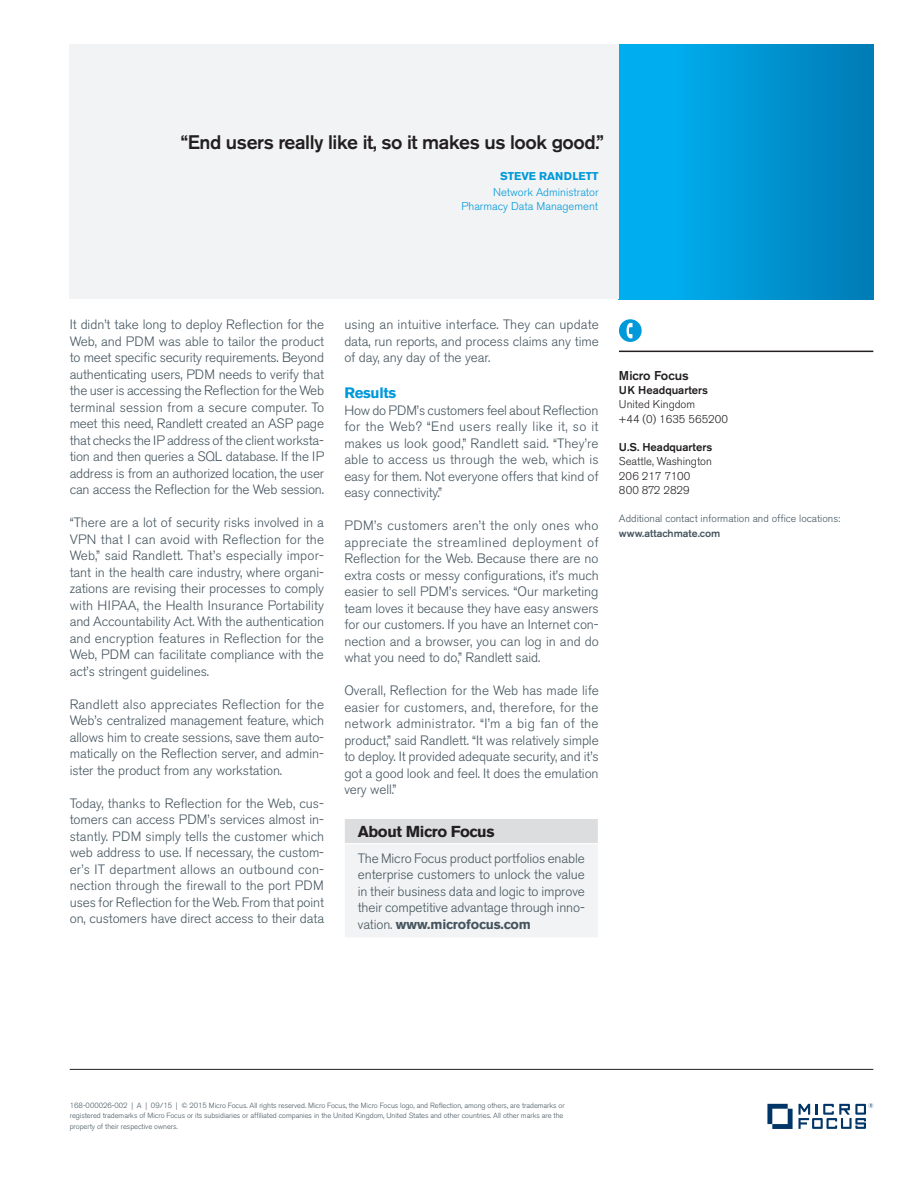
<style>
.page{position:relative;width:918px;height:1188px;background:#fff}
.page>*{position:absolute;margin:0;border:0;box-sizing:border-box;transform-origin:0 0}
.pull_quote_13_16_ali{font:500 19.5px "Akzidenz Grotesk BE";letter-spacing:-.02em;color:#231f20}
.subhead_10_13-black{font:700 15.75px "Akzidenz Grotesk BE";letter-spacing:-.02em;color:#231f20}
.subhead_10_13-red{font:700 15px "Akzidenz Grotesk BE";letter-spacing:-.02em;color:#0099da}
.body_9_11{font:300 13.5px/16.5px "Akzidenz Grotesk BE";letter-spacing:-.005em;color:#45555f;text-align:justify}
.caption_7_9_5_italic{font:300 13.5px/16.5px "Akzidenz Grotesk BE";letter-spacing:-.01em;color:#45555f;text-align:justify}
.caption_7_9_5_bold{font:500 12.75px "Akzidenz Grotesk BE";color:#231f20}
.caption_7_9_5{font:300 11.25px "Akzidenz Grotesk BE";color:#231f20}
.caption_7_9_5-2{font:500 11.25px "Akzidenz Grotesk BE";color:#231f20}
.quote_company_7_5_9{font:300 11.25px "Akzidenz Grotesk BE";color:#0099da}
.quote_title_7_5_11_i{font:300 11.25px "Akzidenz Grotesk BE";color:#0099da}
.quote_name_7_5_11-re{font:700 11.25px "Akzidenz Grotesk BE";color:#0099da}
.caption_7_9_5-3{font:300 10.5px/14.2px "Akzidenz Grotesk BE";color:#45555f}
.mousetype-legal_5_7{font:300 7.5px/10.5px "Akzidenz Grotesk BE";letter-spacing:-.005em;color:#45555f}
.s1{font-weight:700}
.s2{font-weight:500}
</style>
<div class="page">
<hr style="left:619px;top:351px;width:254px;height:1px;background:#231f20">
<div style="left:619px;top:319px;width:23px;height:23px;background:#0099da;border-radius:50%"></div>
<svg style="left:627px;top:323px;width:6px;height:15px"></svg>
<div style="left:619px;top:45px;width:254px;height:254px;background:linear-gradient(to right,#00b6f8,#007cb6)"></div>
<div style="left:70px;top:45px;width:549px;height:254px;background:#f2f3f4"></div>
<hr style="left:70px;top:1069px;width:803px;height:1px;background:#231f20">
<svg style="left:767px;top:1104px;width:26px;height:25px"></svg>
<svg style="left:799px;top:1103px;width:74px;height:26px"></svg>
<div style="left:344px;top:819px;width:254px;height:25px;background:#dcdddf"></div>
<div style="left:344px;top:844px;width:254px;height:94px;background:#f2f3f4"></div>
<svg style="left:344px;top:819px;width:1px;height:25px"></svg>
<hr style="left:344px;top:844px;width:255px;height:1px;background:#fff">
<hr style="left:344px;top:844px;width:1px;height:94px;background:#fff">
<p class="pull_quote_13_16_ali" style="left:181px;top:130px;width:424px">“End users really like it, so it makes us look good.”</p>
<p class="quote_name_7_5_11-re" style="left:500px;top:169px;width:100px">STEVE RANDLETT</p>
<p class="quote_title_7_5_11_i" style="left:493px;top:186px;width:107px">Network Administrator</p>
<p class="quote_company_7_5_9" style="left:461px;top:200px;width:138px">Pharmacy Data Management</p>
<p class="body_9_11" style="left:70px;top:317px;width:256px">It didn’t take long to deploy Reflection for the Web, and PDM was able to tailor the product to meet specific security requirements. Beyond authenticating users, PDM needs to verify that the user is accessing the Reflection for the Web terminal session from a secure computer. To meet this need, Randlett created an ASP page that checks the IP address of the client worksta&shy;tion and then queries a SQL database. If the IP address is from an authorized location, the user can access the Reflection for the Web session.</p>
<p class="body_9_11" style="left:70px;top:515px;width:256px">“There are a lot of security risks involved in a VPN that I can avoid with Reflection for the Web,” said Randlett. That’s especially impor&shy;tant in the health care industry, where organi&shy;zations are revising their processes to comply with HIPAA, the Health Insurance Portability and Accountability Act. With the authentication and encryption features in Reflection for the Web, PDM can facilitate compliance with the act’s stringent guidelines.</p>
<p class="body_9_11" style="left:70px;top:696px;width:256px">Randlett also appreciates Reflection for the Web’s centralized management feature, which allows him to create sessions, save them auto&shy;matically on the Reflection server, and admin&shy;ister the product from any workstation.</p>
<p class="body_9_11" style="left:70px;top:795px;width:256px">Today, thanks to Reflection for the Web, cus&shy;tomers can access PDM’s services almost in&shy;stantly. PDM simply tells the customer which web address to use. If necessary, the custom&shy;er’s IT department allows an outbound con&shy;nection through the firewall to the port PDM uses for Reflection for the Web. From that point on, customers have direct access to their data</p>
<p class="body_9_11" style="left:344px;top:317px;width:256px">using an intuitive interface. They can update data, run reports, and process claims any time of day, any day of the year.</p>
<p class="subhead_10_13-red" style="left:344px;top:384px;width:53px">Results</p>
<p class="body_9_11" style="left:344px;top:402px;width:256px">How do PDM’s customers feel about Reflection for the Web? “End users really like it, so it makes us look good,” Randlett said. “They’re able to access us through the web, which is easy for them. Not everyone offers that kind of easy connectivity.”</p>
<p class="body_9_11" style="left:344px;top:518px;width:256px">PDM’s customers aren’t the only ones who appreciate the streamlined deployment of Reflection for the Web. Because there are no extra costs or messy configurations, it’s much easier to sell PDM’s services. “Our marketing team loves it because they have easy answers for our customers. If you have an Internet con&shy;nection and a browser, you can log in and do what you need to do,” Randlett said.</p>
<p class="body_9_11" style="left:344px;top:683px;width:256px">Overall, Reflection for the Web has made life easier for customers, and, therefore, for the network administrator. “I’m a big fan of the product,” said Randlett. “It was relatively simple to deploy. It provided adequate security, and it’s got a good look and feel. It does the emulation very well.”</p>
<p class="subhead_10_13-black" style="left:358px;top:822px;width:138px">About Micro Focus</p>
<p class="caption_7_9_5_italic" style="left:358px;top:850px;width:229px">The Micro Focus product portfolios enable enterprise customers to unlock the value in their business data and logic to improve their competitive advantage through inno&shy;vation. <span class="s1">www.microfocus.com</span></p>
<p class="caption_7_9_5_bold" style="left:619px;top:368px;width:71px">Micro Focus</p>
<p class="caption_7_9_5-2" style="left:619px;top:383px;width:91px">UK Headquarters</p>
<p class="caption_7_9_5" style="left:619px;top:398px;width:78px">United Kingdom</p>
<p class="caption_7_9_5" style="left:619px;top:412px;width:110px">+44 (0) 1635 565200</p>
<p class="caption_7_9_5-2" style="left:619px;top:440px;width:95px">U.S. Headquarters</p>
<p class="caption_7_9_5" style="left:619px;top:455px;width:95px">Seattle, Washington</p>
<p class="caption_7_9_5" style="left:619px;top:469px;width:73px">206 217 7100</p>
<p class="caption_7_9_5" style="left:619px;top:484px;width:72px">800 872 2829</p>
<p class="caption_7_9_5-3" style="left:619px;top:512px;width:223px">Additional contact information and office locations: <span class="s2">www.attachmate.com</span></p>
<p class="mousetype-legal_5_7" style="left:70px;top:1100px;width:497px">168-000026-002 | A | 09/15 | © 2015 Micro Focus. All rights reserved. Micro Focus, the Micro Focus logo, and Reflection, among others, are trademarks or registered trademarks of Micro Focus or its subsidiaries or affiliated companies in the United Kingdom, United States and other countries. All other marks are the property of their respective owners.</p>
</div>
